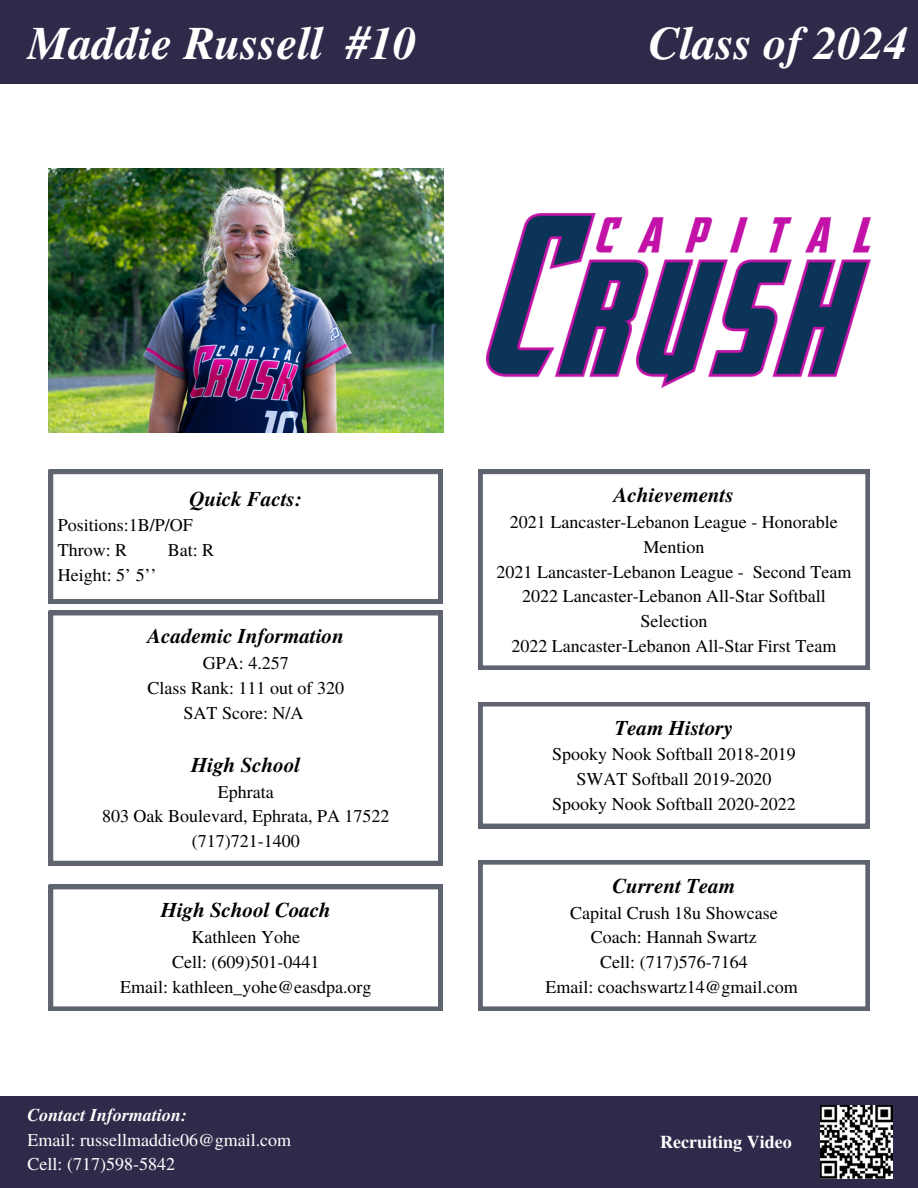
<style>
.page{position:relative;width:918px;height:1188px;background:#fff}
.page>*{position:absolute;margin:0;border:0;box-sizing:border-box;transform-origin:0 0}
.t1{font:italic 700 46.5px "Te X Gyre Termes";color:#fff}
.t2{font:italic 700 21px "Te X Gyre Termes";color:#000}
.t3{font:18px/24.8px "Te X Gyre Termes";color:#000;text-align:center}
.t4{font:18px "Te X Gyre Termes";color:#fff}
.t5{font:italic 700 18px "Te X Gyre Termes";color:#fff}
.t6{font:700 18px "Te X Gyre Termes";color:#fff}
</style>
<div class="page">
<img style="left:486px;top:213px;width:384px;height:174px">
<svg style="left:49px;top:470px;width:394px;height:134px"></svg>
<svg style="left:49px;top:611px;width:394px;height:254px"></svg>
<svg style="left:49px;top:885px;width:394px;height:126px"></svg>
<svg style="left:478px;top:470px;width:392px;height:200px"></svg>
<svg style="left:478px;top:702px;width:392px;height:126px"></svg>
<svg style="left:478px;top:860px;width:392px;height:151px"></svg>
<div style="left:0;top:0;width:918px;height:84px;background:#2e2b4a"></div>
<div style="left:1px;top:1096px;width:917px;height:92px;background:#2e2b4a"></div>
<img style="left:820px;top:1106px;width:72px;height:73px">
<img style="left:48px;top:169px;width:395px;height:263px">
<p class="t1" style="left:28px;top:8px;width:390px">Maddie Russell #10</p>
<p class="t1" style="left:649px;top:8px;width:260px">Class of 2024</p>
<p class="t2" style="left:190px;top:483px;width:114px">Quick Facts:</p>
<p class="t3" style="left:58px;top:512px;width:137px">Positions:1B/P/OF</p>
<p class="t3" style="left:58px;top:537px;width:71px">Throw: R</p>
<p class="t3" style="left:168px;top:537px;width:48px">Bat: R</p>
<p class="t3" style="left:58px;top:562px;width:100px">Height: 5’ 5’’</p>
<p class="t2" style="left:148px;top:621px;width:198px">Academic Information</p>
<p class="t3" style="left:203px;top:650px;width:88px">GPA: 4.257</p>
<p class="t3" style="left:148px;top:675px;width:198px">Class Rank: 111 out of 320</p>
<p class="t3" style="left:184px;top:699px;width:121px">SAT Score: N/A</p>
<p class="t2" style="left:191px;top:749px;width:111px">High School</p>
<p class="t3" style="left:218px;top:778px;width:57px">Ephrata</p>
<p class="t3" style="left:102px;top:803px;width:289px">803 Oak Boulevard, Ephrata, PA 17522</p>
<p class="t3" style="left:192px;top:828px;width:109px">(717)721-1400</p>
<p class="t2" style="left:161px;top:895px;width:172px">High School Coach</p>
<p class="t3" style="left:192px;top:924px;width:110px">Kathleen Yohe</p>
<p class="t3" style="left:172px;top:949px;width:149px">Cell: (609)501-0441</p>
<p class="t3" style="left:120px;top:973px;width:253px">Email: kathleen_yohe@easdpa.org</p>
<p class="t5" style="left:28px;top:1101px;width:161px">Contact Information:</p>
<p class="t4" style="left:28px;top:1127px;width:265px">Email: russellmaddie06@gmail.com</p>
<p class="t4" style="left:28px;top:1151px;width:149px">Cell: (717)598-5842</p>
<p class="t2" style="left:614px;top:479px;width:122px">Achievements</p>
<p class="t3" style="left:510px;top:509px;width:329px">2021 Lancaster-Lebanon League - Honorable<br>Mention</p>
<p class="t3" style="left:497px;top:558px;width:356px">2021 Lancaster-Lebanon League - Second Team</p>
<p class="t3" style="left:522px;top:583px;width:305px">2022 Lancaster-Lebanon All-Star Softball<br>Selection</p>
<p class="t3" style="left:511px;top:632px;width:326px">2022 Lancaster-Lebanon All-Star First Team</p>
<p class="t2" style="left:615px;top:712px;width:120px">Team History</p>
<p class="t3" style="left:552px;top:741px;width:245px">Spooky Nook Softball 2018-2019</p>
<p class="t3" style="left:576px;top:766px;width:196px">SWAT Softball 2019-2020</p>
<p class="t3" style="left:552px;top:791px;width:245px">Spooky Nook Softball 2020-2022</p>
<p class="t2" style="left:612px;top:870px;width:125px">Current Team</p>
<p class="t3" style="left:570px;top:899px;width:209px">Capital Crush 18u Showcase</p>
<p class="t3" style="left:591px;top:924px;width:167px">Coach: Hannah Swartz</p>
<p class="t3" style="left:600px;top:949px;width:149px">Cell: (717)576-7164</p>
<p class="t3" style="left:545px;top:973px;width:254px">Email: coachswartz14@gmail.com</p>
<p class="t6" style="left:660px;top:1127px;width:133px">Recruiting Video</p>
</div>
